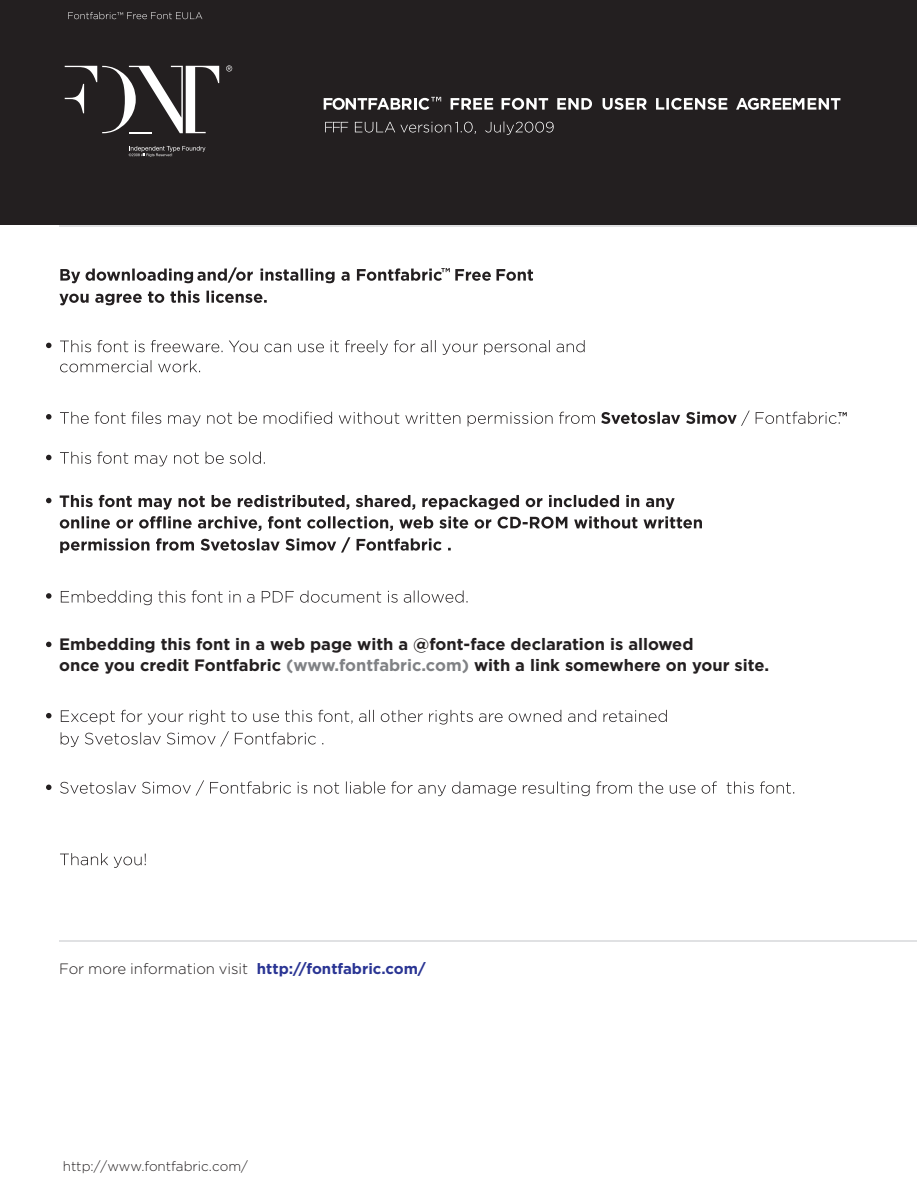
<style>
.page{position:relative;width:918px;height:1188px;background:#fff}
.page>*{position:absolute;margin:0;border:0;box-sizing:border-box;transform-origin:0 0}
.t1{font:700 16.5px/21px "Gotham";color:#231f20}
.t2{font:300 15px "Gotham Bg";color:#231f20}
.t3{font:300 13.5px "Gotham Bg";color:#231f20}
.s1{color:#808285}
.s2{font-family:"Gotham";font-weight:700;color:#2a3594}
</style>
<div class="page">
<div style="left:0;top:0;width:917px;height:225px;background:#231f20"></div>
<svg style="left:68px;top:12px;width:134px;height:7px"></svg>
<hr style="left:59px;top:225px;width:858px;height:1px;background:#e0e1e3">
<hr style="left:59px;top:940px;width:858px;height:2px;background:#e0e1e3">
<svg style="left:324px;top:97px;width:117px;height:13px"></svg>
<svg style="left:451px;top:98px;width:42px;height:12px"></svg>
<svg style="left:502px;top:98px;width:46px;height:12px"></svg>
<svg style="left:557px;top:98px;width:35px;height:12px"></svg>
<svg style="left:603px;top:98px;width:44px;height:12px"></svg>
<svg style="left:656px;top:98px;width:71px;height:12px"></svg>
<svg style="left:736px;top:98px;width:104px;height:12px"></svg>
<svg style="left:325px;top:122px;width:23px;height:10px"></svg>
<svg style="left:355px;top:122px;width:121px;height:12px"></svg>
<svg style="left:485px;top:121px;width:69px;height:14px"></svg>
<svg style="left:60px;top:269px;width:20px;height:14px"></svg>
<svg style="left:86px;top:267px;width:167px;height:16px"></svg>
<svg style="left:261px;top:269px;width:74px;height:14px"></svg>
<svg style="left:341px;top:272px;width:9px;height:9px"></svg>
<svg style="left:59px;top:291px;width:208px;height:14px"></svg>
<svg style="left:60px;top:340px;width:525px;height:32px"></svg>
<svg style="left:60px;top:452px;width:205px;height:14px"></svg>
<svg style="left:60px;top:495px;width:615px;height:15px"></svg>
<svg style="left:60px;top:516px;width:642px;height:15px"></svg>
<svg style="left:60px;top:537px;width:391px;height:16px"></svg>
<svg style="left:61px;top:590px;width:407px;height:15px"></svg>
<svg style="left:61px;top:710px;width:606px;height:15px"></svg>
<svg style="left:61px;top:731px;width:262px;height:16px"></svg>
<svg style="left:60px;top:780px;width:657px;height:16px"></svg>
<svg style="left:727px;top:781px;width:67px;height:13px"></svg>
<svg style="left:60px;top:853px;width:86px;height:15px"></svg>
<svg style="left:357px;top:268px;width:176px;height:13px"></svg>
<svg style="left:65px;top:66px;width:154px;height:67px"></svg>
<svg style="left:226px;top:65px;width:6px;height:7px"></svg>
<svg style="left:129px;top:146px;width:76px;height:11px"></svg>
<svg style="left:60px;top:411px;width:787px;height:15px"></svg>
<svg style="left:46px;top:343px;width:6px;height:5px"></svg>
<svg style="left:46px;top:414px;width:6px;height:6px"></svg>
<svg style="left:46px;top:455px;width:6px;height:5px"></svg>
<svg style="left:46px;top:498px;width:6px;height:5px"></svg>
<svg style="left:46px;top:593px;width:6px;height:6px"></svg>
<svg style="left:46px;top:642px;width:6px;height:5px"></svg>
<svg style="left:46px;top:713px;width:6px;height:5px"></svg>
<svg style="left:46px;top:785px;width:6px;height:5px"></svg>
<p class="t1" style="left:59px;top:634px;width:712px">Embedding this font in a web page with a @font-face declaration is allowed<br>once you credit Fontfabric <span class="s1">(www.fontfabric.com)</span> with a link somewhere on your site.</p>
<p class="t2" style="left:59px;top:965px;width:368px">For more information visit <span class="s2">http://fontfabric.com/</span></p>
<p class="t3" style="left:63px;top:1162px;width:186px">http://www.fontfabric.com/</p>
</div>
